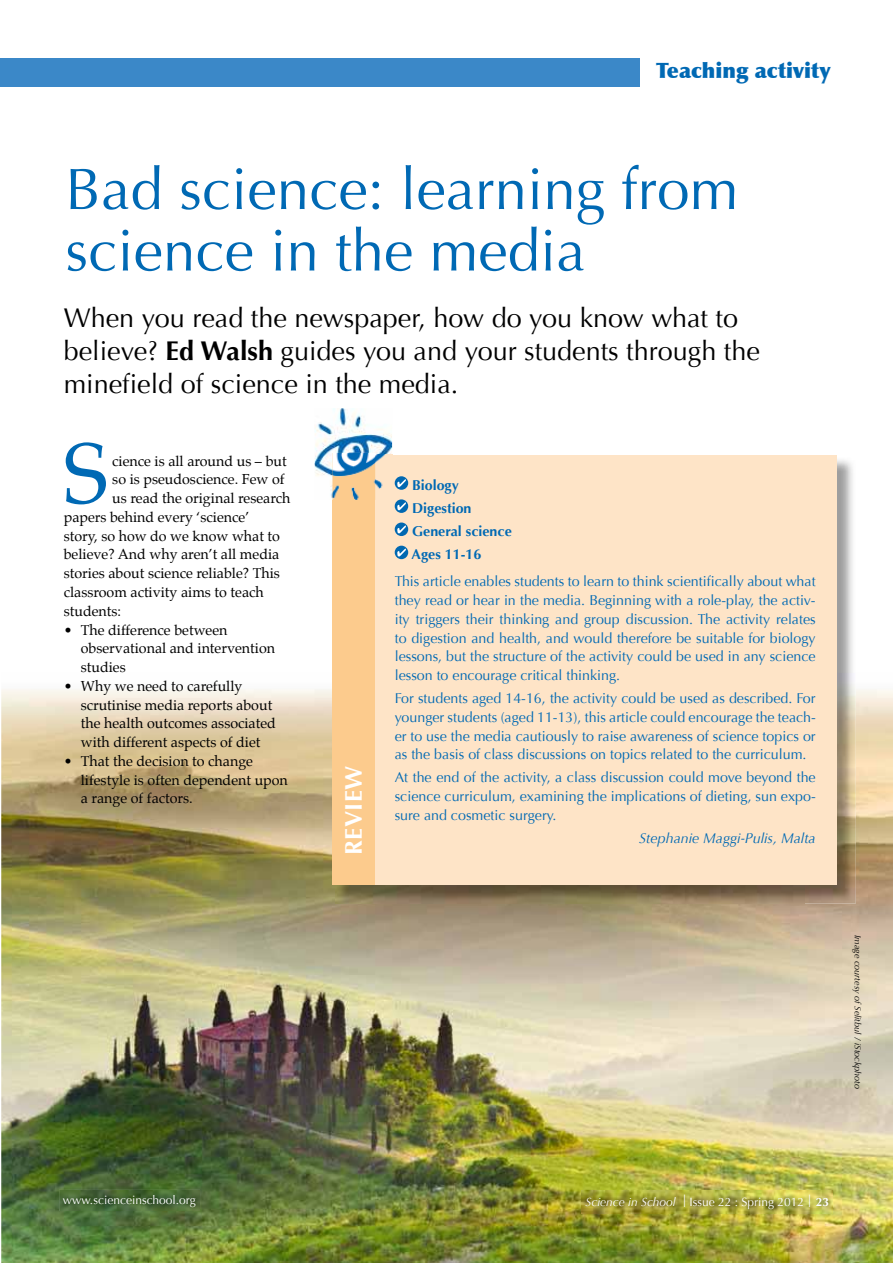
<style>
.page{position:relative;width:893px;height:1263px;background:#fff}
.page>*{position:absolute;margin:0;border:0;box-sizing:border-box;transform-origin:0 0}
.t1{font:85.95px "Palatino";color:#0069b4}
.t2{font:58.5px/61.5px "Optima";color:#0069b4}
.t3{font:27px/33px "Optima";color:#000}
.t4{font:700 24px "Optima";letter-spacing:.02em;color:#fff}
.t5{font:900 21px "Optima";color:#0069b4}
.t6{font:14.25px/18.8px "Optima";color:#0069b4;text-align:justify}
.t7{font:14.25px/18.8px "Palatino";color:#000}
.t8{font:700 14.25px/23.1px "Optima";color:#0069b4}
.t9{font:italic 14.25px "Optima";color:#0069b4}
.t10{font:12px "Optima";color:#fff}
.t11{font:italic 9px "Optima";color:#000}
.s1{font-weight:700}
.s2{font-style:italic}
.s3{font-family:"Helvetica Neue LT Pro";font-weight:100;font-size:17.25px}
</style>
<div class="page">
<img style="left:1px;top:673px;width:892px;height:590px">
<div style="left:0;top:58px;width:640px;height:28px;background:#3b88c8"></div>
<img style="left:581px;top:1191px;width:252px;height:22px">
<img style="left:59px;top:1190px;width:141px;height:21px">
<img style="left:837px;top:460px;width:16px;height:213px">
<img style="left:804px;top:673px;width:52px;height:230px">
<img style="left:335px;top:884px;width:469px;height:19px">
<div style="left:333px;top:455px;width:504px;height:429px;background:#fee4c7"></div>
<div style="left:333px;top:453px;width:42px;height:431px;background:#fccb8d"></div>
<svg style="left:395px;top:476px;width:13px;height:14px"></svg>
<svg style="left:397px;top:479px;width:9px;height:8px"></svg>
<svg style="left:395px;top:499px;width:13px;height:14px"></svg>
<svg style="left:397px;top:502px;width:9px;height:8px"></svg>
<svg style="left:395px;top:522px;width:13px;height:14px"></svg>
<svg style="left:397px;top:525px;width:9px;height:8px"></svg>
<svg style="left:395px;top:546px;width:13px;height:13px"></svg>
<svg style="left:397px;top:549px;width:9px;height:8px"></svg>
<img style="left:315px;top:408px;width:77px;height:92px">
<img style="left:375px;top:455px;width:17px;height:45px">
<img style="left:333px;top:453px;width:42px;height:47px">
<h3 class="t5" style="left:656px;top:58px;width:176px">Teaching activity</h3>
<h2 class="t2" style="left:65px;top:159px;width:674px">Bad science: learning from science in the media</h2>
<h3 class="t3" style="left:64px;top:301px;width:698px">When you read the newspaper, how do you know what to believe? <span class="s1">Ed Walsh</span> guides you and your students through the minefield of science in the media.</h3>
<h1 class="t1" style="left:64px;top:402px;width:47px">S</h1>
<p class="t7" style="left:112px;top:451px;width:176px">cience is all around us – but</p>
<p class="t7" style="left:112px;top:470px;width:174px">so is pseudoscience. Few of</p>
<p class="t7" style="left:112px;top:489px;width:180px">us read the original research</p>
<p class="t7" style="left:64px;top:508px;width:187px">papers behind every ‘science’</p>
<p class="t7" style="left:64px;top:526px;width:218px">story, so how do we know what to</p>
<p class="t7" style="left:64px;top:545px;width:217px">believe? And why aren’t all media</p>
<p class="t7" style="left:64px;top:564px;width:218px">stories about science reliable? This</p>
<p class="t7" style="left:64px;top:583px;width:201px">classroom activity aims to teach</p>
<p class="t7" style="left:64px;top:601px;width:59px">students:</p>
<p class="t7" style="left:81px;top:620px;width:196px;text-indent:-17px">• The difference between observational and intervention studies</p>
<p class="t7" style="left:81px;top:676px;width:197px;text-indent:-17px">• Why we need to carefully scrutinise media reports about the health outcomes associated with different aspects of diet</p>
<p class="t7" style="left:81px;top:751px;width:209px;text-indent:-17px">• That the decision to change lifestyle is often dependent upon a range of factors.</p>
<h3 class="t4" style="left:340px;top:855px;width:91px;rotate:-90deg">REVIEW</h3>
<p class="t8" style="left:412px;top:474px;width:102px">Biology<br>Digestion<br>General science<br>Ages 11-16</p>
<p class="t6" style="left:395px;top:572px;width:422px">This article enables students to learn to think scientifically about what they read or hear in the media. Beginning with a role-play, the activ&shy;ity triggers their thinking and group discussion. The activity relates to digestion and health, and would therefore be suitable for biology lessons, but the structure of the activity could be used in any science lesson to encourage critical thinking.</p>
<p class="t6" style="left:395px;top:689px;width:422px">For students aged 14-16, the activity could be used as described. For younger students (aged 11-13), this article could encourage the teach&shy;er to use the media cautiously to raise awareness of science topics or as the basis of class discussions on topics related to the curriculum.</p>
<p class="t6" style="left:395px;top:768px;width:422px">At the end of the activity, a class discussion could move beyond the science curriculum, examining the implications of dieting, sun expo&shy;sure and cosmetic surgery.</p>
<p class="t9" style="left:639px;top:830px;width:178px">Stephanie Maggi-Pulis, Malta</p>
<p class="t11" style="left:863px;top:935px;width:156px;rotate:90deg">Image courtesy of Selitbul / iStockphoto</p>
<p class="t10" style="left:63px;top:1192px;width:134px">www.scienceinschool.org</p>
<p class="t10" style="left:585px;top:1195px;width:245px"><span class="s2">Science in School</span> <span class="s3">I</span> Issue 22 : Spring 2012 <span class="s3">I</span> <span class="s1">23</span></p>
</div>
